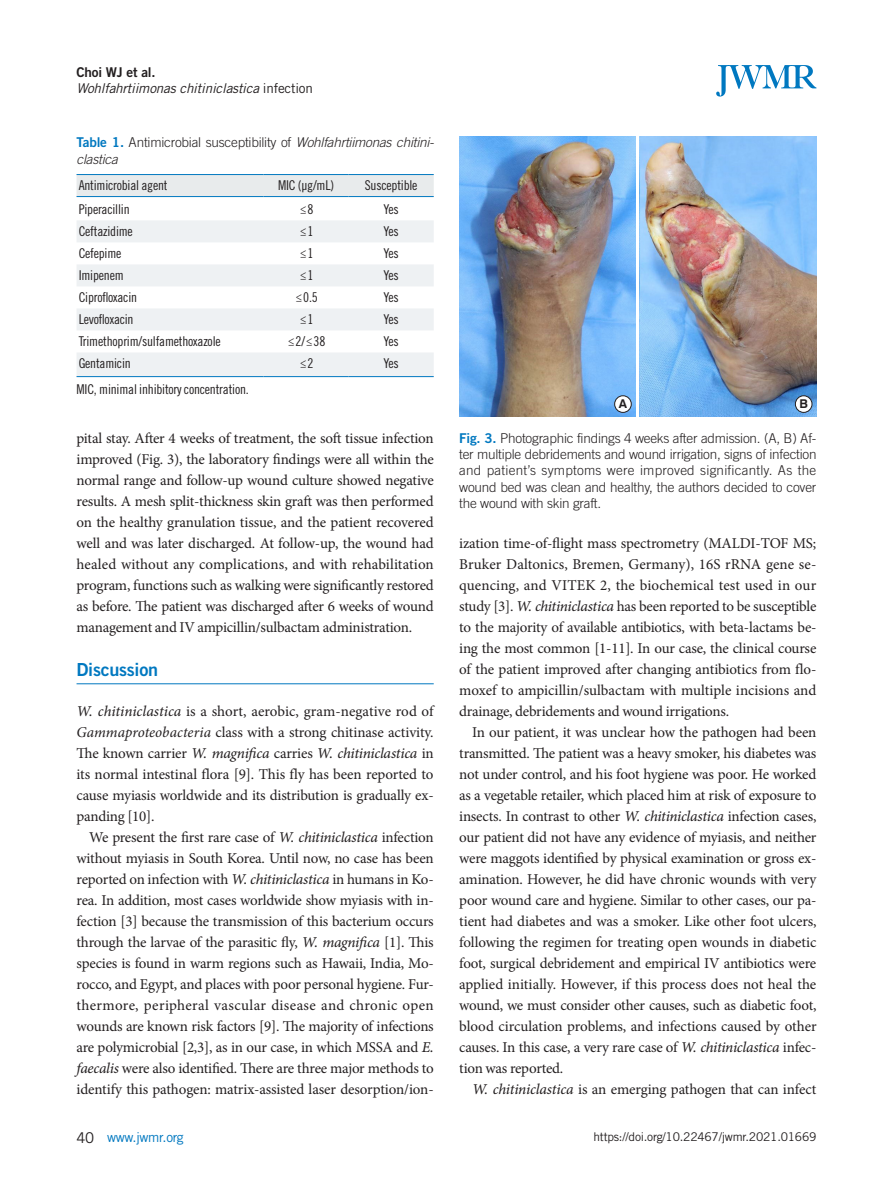
<style>
.page{position:relative;width:893px;height:1191px;background:#fff}
.page>*{position:absolute;margin:0;border:0;box-sizing:border-box;transform-origin:0 0}
.본문대제목{font:18px "Trade Gothic LT Std Bd 2";letter-spacing:-.015em;color:#0078c0}
.본문{font:15px/21px "Minion Pro";letter-spacing:-.015em;color:#231f20;text-align:justify}
.본문_0{font:15px/21px "Minion Pro";letter-spacing:-.015em;color:#231f20;text-align:justify}
.표제목_그림설명{font:300 13.5px/16.2px "Trade Gothic LT Std";letter-spacing:-.015em;color:#231f20;text-align:justify}
.표본문{font:13.5px "Trade Gothic LT Std Cn 18";letter-spacing:-.015em;color:#231f20}
.표제목_그림설명-2{font:italic 300 13.5px/16.2px "Trade Gothic LT Std";letter-spacing:-.015em;color:#231f20}
.하시라제목{font:italic 13.5px "Trade Gothic LT Std";letter-spacing:-.015em;color:#231f20}
.t1{font:13.5px "Trade Gothic LT Std";letter-spacing:-.025em;color:#0078c0}
.하시라이름{font:13.5px "Trade Gothic LT Std Bd 2";letter-spacing:-.015em;color:#231f20}
.t2{font:700 12.15px "Swiss 721 BT";color:#231f20}
.t3{font:12px "Trade Gothic LT Std";letter-spacing:-.02em;color:#231f20}
.s1{font-style:normal}
.s2{font-family:"Trade Gothic LT Std Bd 2";font-weight:400;font-style:normal;color:#0078c0}
.s3{font-family:"Minion Pro It Capt"}
.s4{font-style:italic}
.s5{font-family:"Trade Gothic LT Std Bd 2";font-weight:400;color:#0078c0}
.s6{font-size:14.85px;color:#231f20}
</style>
<div class="page">
<svg style="left:716px;top:65px;width:100px;height:32px"></svg>
<hr style="left:77px;top:683px;width:357px;height:1px;background:#0078c0">
<div style="left:77px;top:175px;width:357px;height:21px;background:#e8ebec"></div>
<svg style="left:77px;top:220px;width:357px;height:156px;fill:#eef1f3"></svg>
<hr style="left:77px;top:376px;width:187px;height:1px;background:#0078c0">
<hr style="left:264px;top:376px;width:85px;height:1px;background:#0078c0">
<hr style="left:349px;top:376px;width:85px;height:1px;background:#0078c0">
<hr style="left:77px;top:174px;width:187px;height:1px;background:#0078c0">
<hr style="left:264px;top:174px;width:85px;height:1px;background:#0078c0">
<hr style="left:349px;top:174px;width:85px;height:1px;background:#0078c0">
<hr style="left:77px;top:196px;width:187px;height:1px;background:#0078c0">
<hr style="left:264px;top:196px;width:85px;height:1px;background:#0078c0">
<hr style="left:349px;top:196px;width:85px;height:1px;background:#0078c0">
<img style="left:459px;top:136px;width:177px;height:281px">
<img style="left:640px;top:136px;width:176px;height:281px">
<div style="left:615px;top:396px;width:16px;height:16px;background:#fff;border-radius:50%"></div>
<div style="left:614px;top:395px;width:17px;height:17px;border:1px solid #231f20;border-radius:50%"></div>
<div style="left:795px;top:396px;width:17px;height:16px;background:#fff;border-radius:50%"></div>
<div style="left:795px;top:395px;width:17px;height:17px;border:1px solid #231f20;border-radius:50%"></div>
<p class="하시라이름" style="left:77px;top:64px;width:81px">Choi WJ et al.</p>
<p class="하시라제목" style="left:77px;top:80px;width:238px">Wohlfahrtiimonas chitiniclastica <span class="s1">infection</span></p>
<p class="표제목_그림설명-2" style="left:77px;top:135px;width:359px"><span class="s2">Table 1.</span> <span class="s1">Antimicrobial susceptibility of</span> Wohlfahrtiimonas chitini&shy;clastica</p>
<p class="표본문" style="left:79px;top:177px;width:91px">Antimicrobial agent</p>
<p class="표본문" style="left:278px;top:177px;width:58px">MIC (µg/mL)</p>
<p class="표본문" style="left:365px;top:177px;width:54px">Susceptible</p>
<p class="표본문" style="left:79px;top:201px;width:52px">Piperacillin</p>
<p class="표본문" style="left:300px;top:201px;width:15px">≤8</p>
<p class="표본문" style="left:384px;top:201px;width:17px">Yes</p>
<p class="표본문" style="left:79px;top:223px;width:56px">Ceftazidime</p>
<p class="표본문" style="left:300px;top:223px;width:15px">≤1</p>
<p class="표본문" style="left:384px;top:223px;width:17px">Yes</p>
<p class="표본문" style="left:79px;top:245px;width:44px">Cefepime</p>
<p class="표본문" style="left:300px;top:245px;width:15px">≤1</p>
<p class="표본문" style="left:384px;top:245px;width:17px">Yes</p>
<p class="표본문" style="left:79px;top:267px;width:47px">Imipenem</p>
<p class="표본문" style="left:300px;top:267px;width:15px">≤1</p>
<p class="표본문" style="left:384px;top:267px;width:17px">Yes</p>
<p class="표본문" style="left:79px;top:289px;width:60px">Ciprofloxacin</p>
<p class="표본문" style="left:296px;top:289px;width:23px">≤0.5</p>
<p class="표본문" style="left:384px;top:289px;width:17px">Yes</p>
<p class="표본문" style="left:79px;top:311px;width:56px">Levofloxacin</p>
<p class="표본문" style="left:300px;top:311px;width:15px">≤1</p>
<p class="표본문" style="left:384px;top:311px;width:17px">Yes</p>
<p class="표본문" style="left:79px;top:333px;width:144px">Trimethoprim/sulfamethoxazole</p>
<p class="표본문" style="left:288px;top:333px;width:39px">≤2/≤38</p>
<p class="표본문" style="left:384px;top:333px;width:17px">Yes</p>
<p class="표본문" style="left:79px;top:355px;width:54px">Gentamicin</p>
<p class="표본문" style="left:300px;top:355px;width:15px">≤2</p>
<p class="표본문" style="left:384px;top:355px;width:17px">Yes</p>
<p class="표본문" style="left:77px;top:381px;width:174px">MIC, minimal inhibitory concentration.</p>
<p class="본문" style="left:77px;top:427px;width:359px">pital stay. After 4 weeks of treatment, the soft tissue infection improved (Fig. 3), the laboratory findings were all within the normal range and follow-up wound culture showed negative results. A mesh split-thickness skin graft was then performed on the healthy granulation tissue, and the patient recovered well and was later discharged. At follow-up, the wound had healed without any complications, and with rehabilitation program, functions such as walking were significantly restored as before. The patient was discharged after 6 weeks of wound management and IV ampicillin/sulbactam administration.</p>
<p class="본문대제목" style="left:77px;top:658px;width:83px">Discussion</p>
<p class="본문_0" style="left:77px;top:700px;width:359px"><span class="s3">W. chitiniclastica</span> is a short, aerobic, gram-negative rod of <span class="s4">Gammaproteobacteria</span> class with a strong chitinase activity.<br>The known carrier <span class="s3">W. magnifica</span> carries <span class="s3">W. chitiniclastica</span> in its normal intestinal flora [9]. This fly has been reported to cause myiasis worldwide and its distribution is gradually ex&shy;panding [10].</p>
<p class="본문" style="left:77px;top:826px;width:359px;text-indent:13px">We present the first rare case of <span class="s3">W. chitiniclastica</span> infection without myiasis in South Korea. Until now, no case has been reported on infection with <span class="s3">W. chitiniclastica</span> in humans in Ko&shy;rea. In addition, most cases worldwide show myiasis with in&shy;fection [3] because the transmission of this bacterium occurs through the larvae of the parasitic fly, <span class="s3">W. magnifica</span> [1]. This species is found in warm regions such as Hawaii, India, Mo&shy;rocco, and Egypt, and places with poor personal hygiene. Fur&shy;thermore, peripheral vascular disease and chronic open wounds are known risk factors [9]. The majority of infections are polymicrobial [2,3], as in our case, in which MSSA and <span class="s3">E. faecalis</span> were also identified. There are three major methods to identify this pathogen: matrix-assisted laser desorption/ion-</p>
<p class="t2" style="left:619px;top:397px;width:10px">A</p>
<p class="t2" style="left:799px;top:397px;width:10px">B</p>
<p class="표제목_그림설명" style="left:459px;top:430px;width:359px"><span class="s5">Fig. 3.</span> Photographic findings 4 weeks after admission. (A, B) Af&shy;ter multiple debridements and wound irrigation, signs of infection and patient’s symptoms were improved significantly. As the wound bed was clean and healthy, the authors decided to cover the wound with skin graft.</p>
<p class="본문" style="left:459px;top:532px;width:359px">ization time-of-flight mass spectrometry (MALDI-TOF MS; Bruker Daltonics, Bremen, Germany), 16S rRNA gene se&shy;quencing, and VITEK 2, the biochemical test used in our study [3]. <span class="s3">W. chitiniclastica</span> has been reported to be susceptible to the majority of available antibiotics, with beta-lactams be&shy;ing the most common [1-11]. In our case, the clinical course of the patient improved after changing antibiotics from flo&shy;moxef to ampicillin/sulbactam with multiple incisions and drainage, debridements and wound irrigations.</p>
<p class="본문" style="left:459px;top:721px;width:359px;text-indent:13px">In our patient, it was unclear how the pathogen had been transmitted. The patient was a heavy smoker, his diabetes was not under control, and his foot hygiene was poor. He worked as a vegetable retailer, which placed him at risk of exposure to insects. In contrast to other <span class="s3">W. chitiniclastica</span> infection cases, our patient did not have any evidence of myiasis, and neither were maggots identified by physical examination or gross ex&shy;amination. However, he did have chronic wounds with very poor wound care and hygiene. Similar to other cases, our pa&shy;tient had diabetes and was a smoker. Like other foot ulcers, following the regimen for treating open wounds in diabetic foot, surgical debridement and empirical IV antibiotics were applied initially. However, if this process does not heal the wound, we must consider other causes, such as diabetic foot, blood circulation problems, and infections caused by other causes. In this case, a very rare case of <span class="s3">W. chitiniclastica</span> infec&shy;tion was reported.</p>
<p class="본문" style="left:472px;top:1078px;width:346px"><span class="s3">W. chitiniclastica</span> is an emerging pathogen that can infect</p>
<p class="t1" style="left:77px;top:1129px;width:109px"><span class="s6">40</span> www.jwmr.org</p>
<p class="t3" style="left:593px;top:1129px;width:224px">https://doi.org/10.22467/jwmr.2021.01669</p>
</div>
